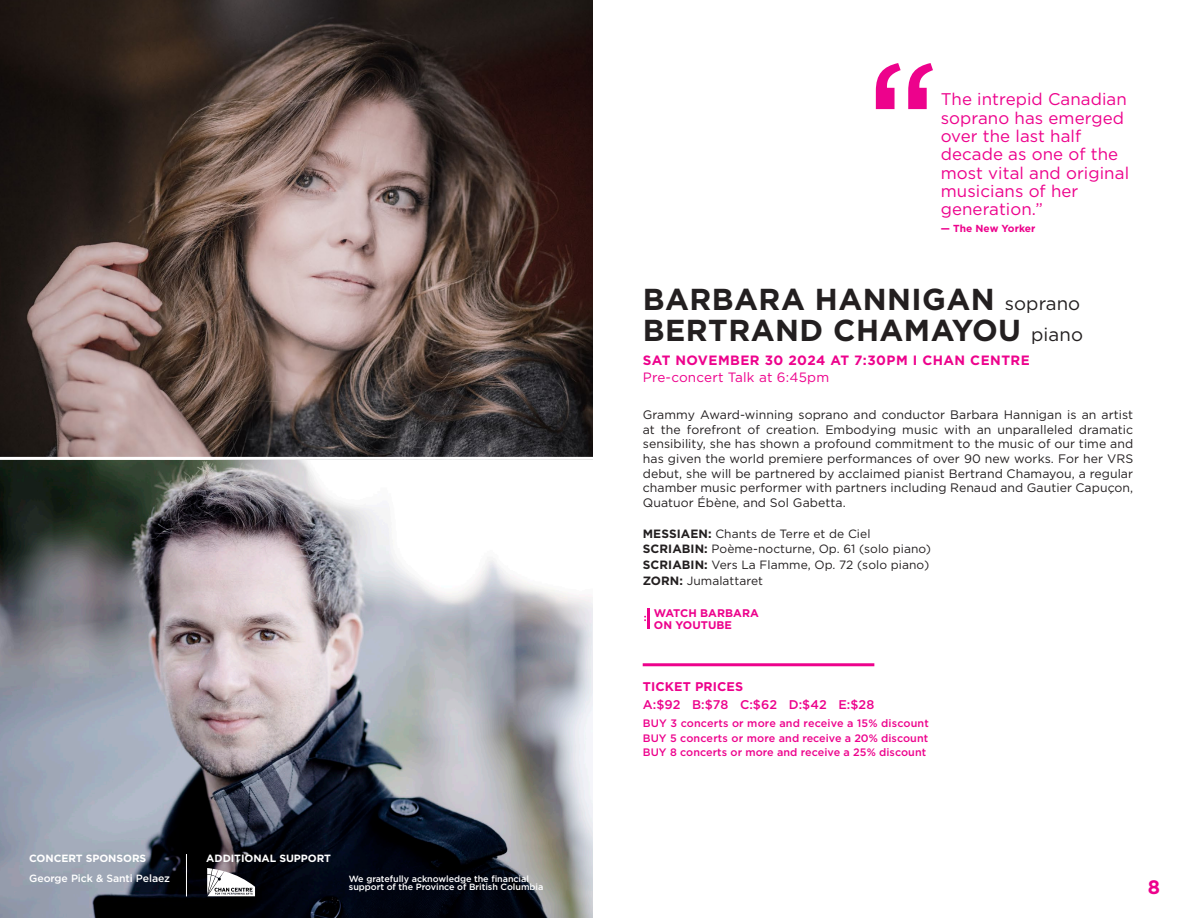
<style>
.page{position:relative;width:1188px;height:918px;background:#fff}
.page>*{position:absolute;margin:0;border:0;box-sizing:border-box;transform-origin:0 0}
.t1{font:700 30.3px/31.2px "Gotham";letter-spacing:.015em;color:#231f20}
.t2{font:700 19.5px "Gotham";color:#ed028c}
.t3{font:16.95px/18.3px "Gotham";letter-spacing:.005em;color:#ed028c}
.t4{font:700 13.5px "Gotham";letter-spacing:.035em;color:#ed028c}
.t5{font:13.5px "Gotham";letter-spacing:.015em;color:#ed028c}
.t6{font:500 12.6px "Gotham";letter-spacing:.005em;color:#ed028c}
.t7{font:700 12.6px "Gotham";letter-spacing:.01em;color:#ed028c}
.t8{font:12.3px/14.7px "Gotham";letter-spacing:.005em;color:#231f20;text-align:justify}
.t9{font:12px/15.8px "Gotham";letter-spacing:.005em;color:#231f20}
.t10{font:700 11.1px/12px "Gotham";letter-spacing:.005em;color:#ed028c}
.t11{font:500 10.8px/14.7px "Gotham";letter-spacing:.005em;color:#ed028c;text-align:justify}
.t12{font:700 10.5px "Gotham";letter-spacing:-.005em;color:#fff}
.t13{font:500 10.5px "Gotham";letter-spacing:-.005em;color:#fff}
.t14{font:700 10.2px "Gotham";letter-spacing:.005em;color:#ed028c}
.t15{font:500 9px/8.4px "Gotham";letter-spacing:-.005em;color:#fff}
.s1{font-weight:400;font-size:18.6px}
.s2{font-weight:700}
</style>
<div class="page">
<img style="left:0;top:0;width:592px;height:918px">
<svg style="left:876px;top:63px;width:57px;height:46px"></svg>
<hr style="left:648px;top:608px;width:2px;height:21px;background:#ed028c">
<svg style="left:644px;top:608px;width:4px;height:21px"></svg>
<hr style="left:643px;top:663px;width:231px;height:3px;background:#ed028c">
<svg style="left:207px;top:868px;width:48px;height:28px"></svg>
<hr style="left:186px;top:854px;width:1px;height:42px;background:#fff">
<hr style="left:0;top:457px;width:596px;height:3px;background:#fff">
<p class="t12" style="left:29px;top:851px;width:119px">CONCERT SPONSORS</p>
<p class="t12" style="left:206px;top:851px;width:126px">ADDITIONAL SUPPORT</p>
<p class="t13" style="left:29px;top:871px;width:142px">George Pick &amp; Santi Pelaez</p>
<p class="t15" style="left:349px;top:875px;width:196px">We gratefully acknowledge the financial support of the Province of British Columbia</p>
<h3 class="t3" style="left:941px;top:90px;width:190px">The intrepid Canadian soprano has emerged over the last half decade as one of the most vital and original musicians of her generation.”</h3>
<p class="t14" style="left:941px;top:222px;width:96px">— The New Yorker</p>
<h1 class="t1" style="left:643px;top:283px;width:442px">BARBARA HANNIGAN <span class="s1">soprano<br></span>BERTRAND CHAMAYOU <span class="s1">piano</span></h1>
<p class="t4" style="left:643px;top:352px;width:389px">SAT NOVEMBER 30 2024 AT 7:30PM I CHAN CENTRE</p>
<p class="t5" style="left:643px;top:368px;width:188px">Pre-concert Talk at 6:45pm</p>
<p class="t8" style="left:643px;top:407px;width:492px">Grammy Award-winning soprano and conductor Barbara Hannigan is an artist at the forefront of creation. Embodying music with an unparalleled dramatic sensibility, she has shown a profound commitment to the music of our time and has given the world premiere performances of over 90 new works. For her VRS debut, she will be partnered by acclaimed pianist Bertrand Chamayou, a regular chamber music performer with partners including Renaud and Gautier Capuçon, Quatuor Ébène, and Sol Gabetta.</p>
<p class="t9" style="left:643px;top:525px;width:290px"><span class="s2">MESSIAEN:</span> Chants de Terre et de Ciel <span class="s2">SCRIABIN:</span> Poème-nocturne, Op. 61 (solo piano)<br><span class="s2">SCRIABIN:</span> Vers La Flamme, Op. 72 (solo piano)<br><span class="s2">ZORN:</span> Jumalattaret</p>
<p class="t10" style="left:654px;top:607px;width:107px">WATCH BARBARA<br>ON YOUTUBE</p>
<p class="t7" style="left:643px;top:679px;width:102px">TICKET PRICES</p>
<p class="t6" style="left:643px;top:697px;width:233px">A:$92 B:$78 C:$62 D:$42 E:$28</p>
<p class="t11" style="left:643px;top:716px;width:288px">BUY 3 concerts or more and receive a 15% discount BUY 5 concerts or more and receive a 20% discount BUY 8 concerts or more and receive a 25% discount</p>
<h2 class="t2" style="left:1148px;top:875px;width:14px">8</h2>
</div>
